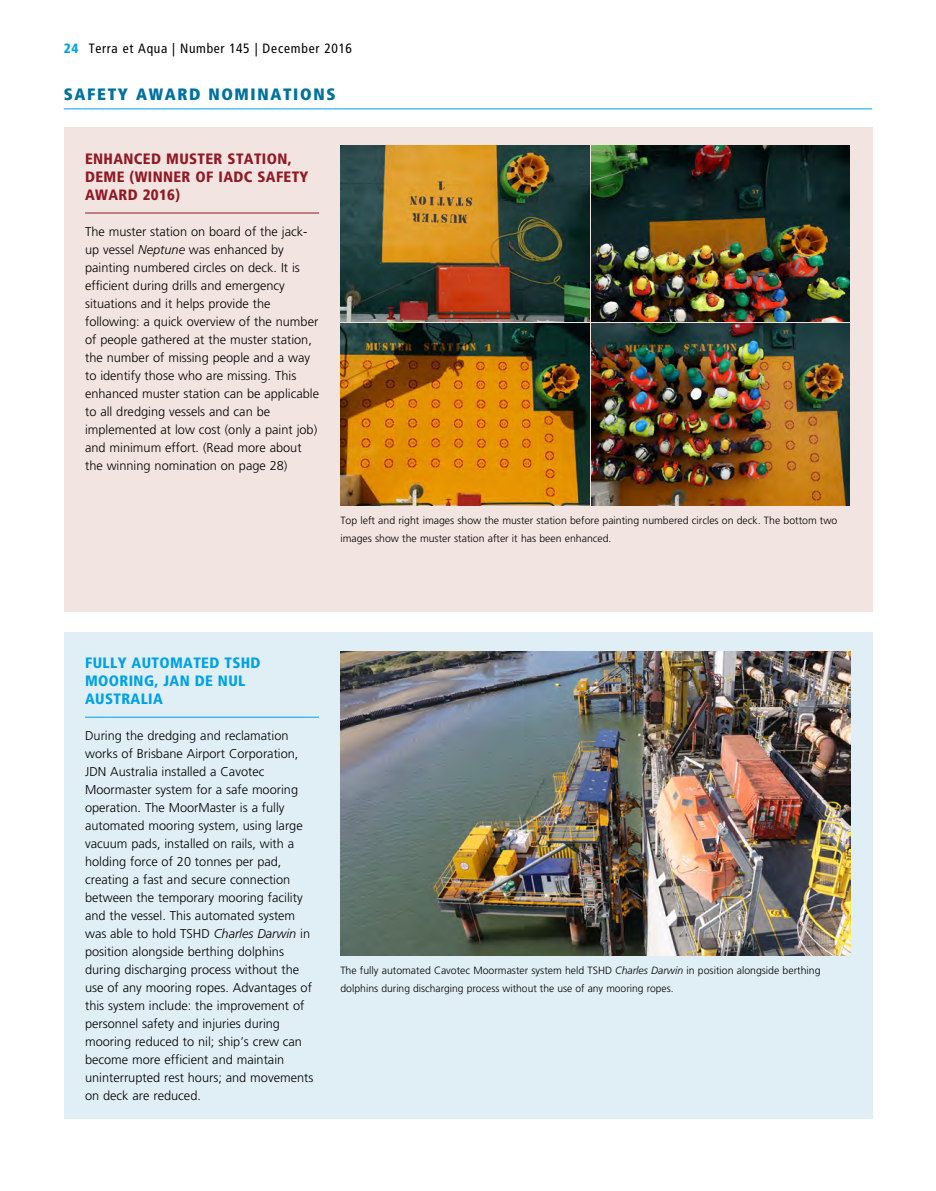
<style>
.page{position:relative;width:936px;height:1191px;background:#fff}
.page>*{position:absolute;margin:0;border:0;box-sizing:border-box;transform-origin:0 0}
.t1{font:900 condensed 16.5px "Frutiger LT Std";letter-spacing:.1em;color:#0071a0}
.t2{font:900 condensed 15px/18px "Frutiger LT Std";letter-spacing:.025em;color:#901924}
.t3{font:900 condensed 15px/18px "Frutiger LT Std";letter-spacing:.025em;color:#00a1e5}
.t4{font:condensed 13.5px "Frutiger LT Std";letter-spacing:.05em;color:#000}
.t5{font:300 12.75px/18px "Frutiger LT Std";color:#000}
.t6{font:300 10.5px/18px "Frutiger LT Std";color:#000}
.s1{font-weight:900;color:#00a1e5}
.s2{font-style:italic}
</style>
<div class="page">
<div style="left:64px;top:128px;width:808px;height:484px;background:#f2e4e0"></div>
<div style="left:64px;top:631px;width:808px;height:487px;background:#e0eff6"></div>
<hr style="left:85px;top:213px;width:234px;height:1px;background:#901924">
<hr style="left:85px;top:717px;width:234px;height:1px;background:#00a1e5">
<img style="left:340px;top:651px;width:510px;height:305px">
<hr style="left:64px;top:108px;width:808px;height:1px;background:#00a1e5">
<img style="left:340px;top:146px;width:249px;height:175px">
<img style="left:591px;top:146px;width:258px;height:175px">
<img style="left:340px;top:323px;width:249px;height:182px">
<img style="left:591px;top:323px;width:258px;height:182px">
<p class="t4" style="left:64px;top:40px;width:289px"><span class="s1">24</span> Terra et Aqua | Number 145 | December 2016</p>
<p class="t1" style="left:64px;top:84px;width:273px">SAFETY AWARD NOMINATIONS</p>
<p class="t2" style="left:85px;top:149px;width:225px">ENHANCED MUSTER STATION,<br>DEME (WINNER OF IADC SAFETY<br>AWARD 2016)</p>
<p class="t5" style="left:85px;top:222px;width:235px">The muster station on board of the jack&shy;up vessel <span class="s2">Neptune</span> was enhanced by painting numbered circles on deck. It is efficient during drills and emergency situations and it helps provide the following: a quick overview of the number of people gathered at the muster station, the number of missing people and a way to identify those who are missing. This enhanced muster station can be applicable to all dredging vessels and can be implemented at low cost (only a paint job) and minimum effort. (Read more about the winning nomination on page 28)</p>
<p class="t6" style="left:340px;top:511px;width:498px">Top left and right images show the muster station before painting numbered circles on deck. The bottom two images show the muster station after it has been enhanced.</p>
<p class="t3" style="left:85px;top:653px;width:177px">FULLY AUTOMATED TSHD<br>MOORING, JAN DE NUL<br>AUSTRALIA</p>
<p class="t5" style="left:85px;top:726px;width:230px">During the dredging and reclamation works of Brisbane Airport Corporation, JDN Australia installed a Cavotec Moormaster system for a safe mooring operation. The MoorMaster is a fully automated mooring system, using large vacuum pads, installed on rails, with a holding force of 20 tonnes per pad, creating a fast and secure connection between the temporary mooring facility and the vessel. This automated system was able to hold TSHD <span class="s2">Charles Darwin</span> in position alongside berthing dolphins during discharging process without the use of any mooring ropes. Advantages of this system include: the improvement of personnel safety and injuries during mooring reduced to nil; ship’s crew can become more efficient and maintain uninterrupted rest hours; and movements on deck are reduced.</p>
<p class="t6" style="left:340px;top:961px;width:481px">The fully automated Cavotec Moormaster system held TSHD <span class="s2">Charles Darwin</span> in position alongside berthing dolphins during discharging process without the use of any mooring ropes.</p>
</div>
